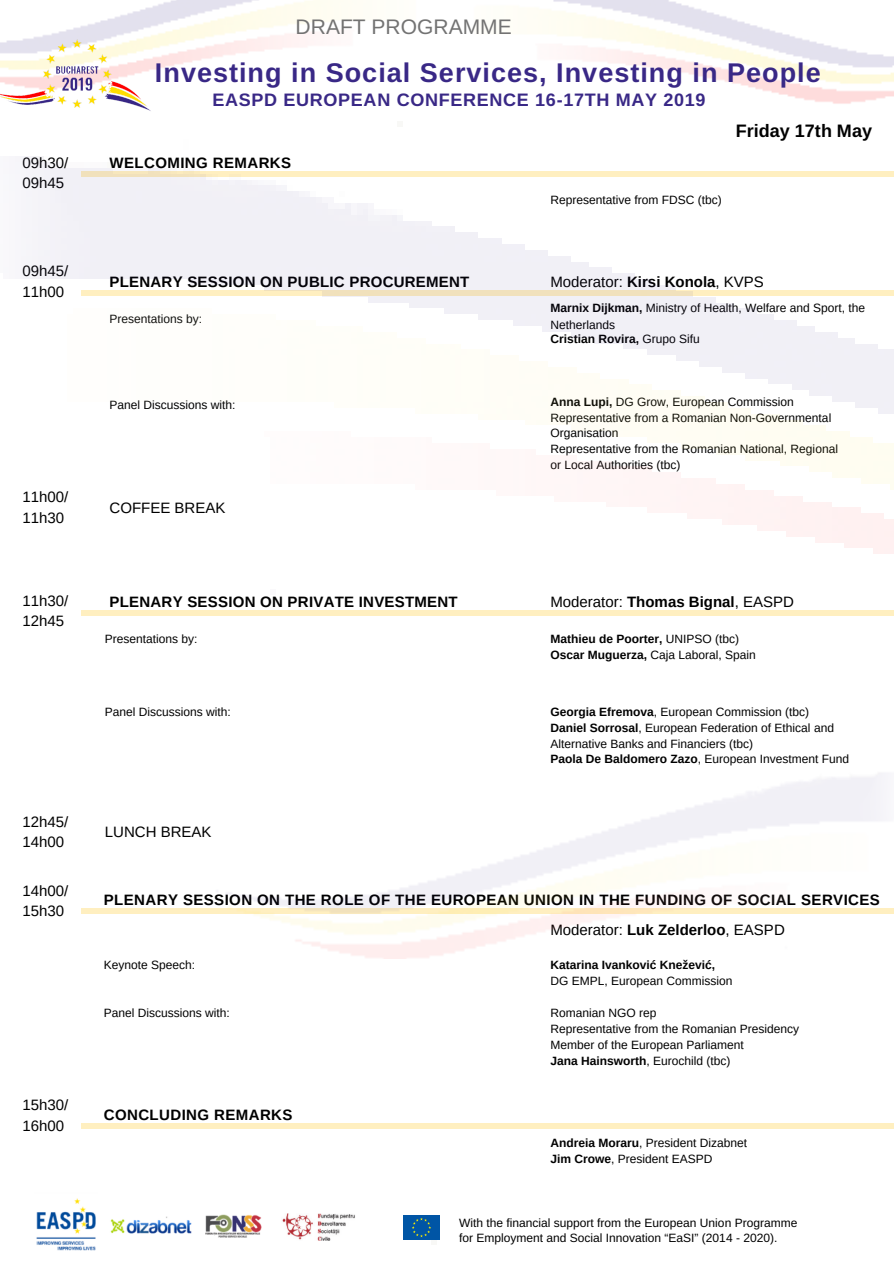
<style>
.page{position:relative;width:894px;height:1264px;background:#fff}
.page>*{position:absolute;margin:0;border:0;box-sizing:border-box;transform-origin:0 0}
.t1{font:700 27px "Arimo";letter-spacing:.04em;color:#392886}
.t2{font:21px "Arimo";color:#737373}
.t3{font:700 18px "Arimo";letter-spacing:.035em;color:#392886}
.t4{font:700 18px "Arimo";color:#000}
.t5{font:15px/20.2px "Arimo";color:#000}
.t6{font:700 15px "Arimo";letter-spacing:.025em;color:#000}
.t7{font:12px/15.8px "Arimo";color:#000}
.t8{font:700 12px/15.8px "Arimo";color:#000}
.t9{font:12px/15.8px "Arimo";color:#000}
.s1{font-weight:700}
.s2{font-weight:400}
</style>
<div class="page">
<img style="left:537px;top:0;width:356px;height:104px">
<svg style="left:81px;top:908px;width:812px;height:6px;background:#fdecbd"></svg>
<div style="left:81px;top:1123px;width:812px;height:5px;background:#ffefc0"></div>
<img style="left:36px;top:1198px;width:319px;height:53px">
<img style="left:403px;top:1215px;width:36px;height:23px">
<img style="left:0;top:0;width:196px;height:193px">
<h2 class="t2" style="left:295px;top:15px;width:217px">DRAFT PROGRAMME</h2>
<h1 class="t1" style="left:155px;top:58px;width:667px">Investing in Social Services, Investing in People</h1>
<h3 class="t3" style="left:212px;top:89px;width:494px">EASPD EUROPEAN CONFERENCE 16-17TH MAY 2019</h3>
<p class="t5" style="left:22px;top:152px;width:47px">09h30/<br>09h45</p>
<p class="t6" style="left:109px;top:154px;width:183px">WELCOMING REMARKS</p>
<p class="t7" style="left:550px;top:192px;width:173px">Representative from FDSC (tbc)</p>
<h3 class="t4" style="left:735px;top:120px;width:138px">Friday 17th May</h3>
<p class="t5" style="left:22px;top:261px;width:47px">09h45/<br>11h00</p>
<p class="t5" style="left:22px;top:487px;width:47px">11h00/<br>11h30</p>
<p class="t5" style="left:22px;top:590px;width:47px">11h30/<br>12h45</p>
<p class="t5" style="left:22px;top:811px;width:47px">12h45/<br>14h00</p>
<p class="t5" style="left:22px;top:880px;width:47px">14h00/<br>15h30</p>
<p class="t5" style="left:22px;top:1095px;width:47px">15h30/<br>16h00</p>
<p class="t6" style="left:109px;top:273px;width:361px">PLENARY SESSION ON PUBLIC PROCUREMENT</p>
<p class="t7" style="left:109px;top:311px;width:94px">Presentations by:</p>
<p class="t7" style="left:109px;top:397px;width:128px">Panel Discussions with:</p>
<p class="t5" style="left:109px;top:497px;width:117px">COFFEE BREAK</p>
<p class="t6" style="left:109px;top:593px;width:350px">PLENARY SESSION ON PRIVATE INVESTMENT</p>
<p class="t7" style="left:105px;top:631px;width:94px">Presentations by:</p>
<p class="t5" style="left:550px;top:271px;width:215px">Moderator: <span class="s1">Kirsi Konola</span>, KVPS</p>
<p class="t7" style="left:550px;top:300px;width:316px;line-height:16.4px"><span class="s1">Marnix Dijkman,</span> Ministry of Health, Welfare and Sport, the<br>Netherlands</p>
<p class="t8" style="left:550px;top:331px;width:151px">Cristian Rovira, <span class="s2">Grupo Sifu</span></p>
<p class="t7" style="left:550px;top:394px;width:289px"><span class="s1">Anna Lupi,</span> DG Grow, European Commission Representative from a Romanian Non-Governmental Organisation<br>Representative from the Romanian National, Regional or Local Authorities (tbc)</p>
<p class="t5" style="left:550px;top:592px;width:245px">Moderator: <span class="s1">Thomas Bignal</span>, EASPD</p>
<p class="t8" style="left:550px;top:631px;width:207px">Mathieu de Poorter, <span class="s2">UNIPSO (tbc)<br></span>Oscar Muguerza, <span class="s2">Caja Laboral, Spain</span></p>
<p class="t7" style="left:105px;top:704px;width:128px">Panel Discussions with:</p>
<p class="t7" style="left:550px;top:704px;width:300px"><span class="s1">Georgia Efremova</span>, European Commission (tbc)<br><span class="s1">Daniel Sorrosal</span>, European Federation of Ethical and Alternative Banks and Financiers (tbc)<br><span class="s1">Paola De Baldomero Zazo</span>, European Investment Fund</p>
<p class="t5" style="left:105px;top:822px;width:108px">LUNCH BREAK</p>
<p class="t6" style="left:104px;top:891px;width:777px">PLENARY SESSION ON THE ROLE OF THE EUROPEAN UNION IN THE FUNDING OF SOCIAL SERVICES</p>
<p class="t7" style="left:104px;top:956px;width:93px">Keynote Speech:</p>
<p class="t7" style="left:104px;top:1005px;width:128px">Panel Discussions with:</p>
<p class="t6" style="left:104px;top:1106px;width:190px">CONCLUDING REMARKS</p>
<p class="t5" style="left:550px;top:919px;width:236px">Moderator: <span class="s1">Luk Zelderloo</span>, EASPD</p>
<p class="t8" style="left:550px;top:957px;width:166px">Katarina Ivanković Knežević,</p>
<p class="t7" style="left:550px;top:973px;width:184px">DG EMPL, European Commission</p>
<p class="t7" style="left:550px;top:1005px;width:250px">Romanian NGO rep<br>Representative from the Romanian Presidency<br>Member of the European Parliament<br><span class="s1">Jana Hainsworth</span>, Eurochild (tbc)</p>
<p class="t7" style="left:550px;top:1134px;width:198px"><span class="s1">Andreia Moraru</span>, President Dizabnet<br><span class="s1">Jim Crowe</span>, President EASPD</p>
<p class="t9" style="left:459px;top:1214px;width:340px">With the financial support from the European Union Programme for Employment and Social Innovation “EaSI” (2014 - 2020).</p>
</div>
